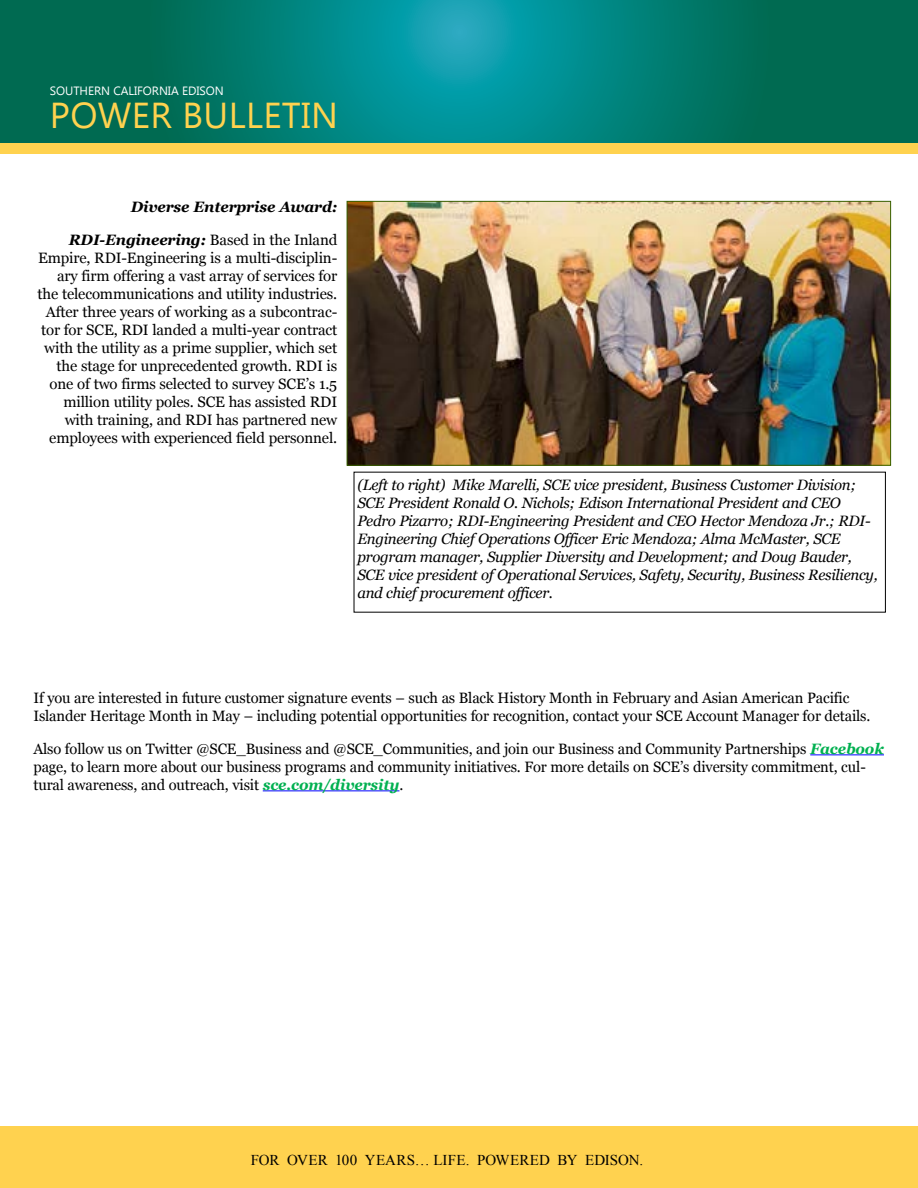
<style>
.page{position:relative;width:918px;height:1188px;background:#fff}
.page>*{position:absolute;margin:0;border:0;box-sizing:border-box;transform-origin:0 0}
.t1{font:36px "Gadugi";letter-spacing:.01em;color:#ffd24f}
.t2{font:15px/18px "Georgia";letter-spacing:-.01em;color:#000}
.t3{font:italic 15px/18px "Georgia";letter-spacing:-.02em;color:#000}
.t4{font:15px "Times New Roman";color:#000}
.t5{font:italic 700 15px "Georgia";letter-spacing:-.01em;color:#000}
.t6{font:12px "Gadugi";letter-spacing:-.005em;color:#fff}
.s1{font-weight:700;font-style:italic}
.s2{font-weight:700;font-style:italic;color:#00b050}
</style>
<div class="page">
<svg style="left:0;top:0;width:918px;height:143px;background:#017c71"></svg>
<div style="left:0;top:143px;width:918px;height:10px;background:#ffd24f"></div>
<div style="left:0;top:1126px;width:918px;height:62px;background:#ffd24f"></div>
<hr style="left:810px;top:754px;width:74px;height:1px;background:#00f">
<hr style="left:263px;top:790px;width:136px;height:1px;background:#00f">
<img style="left:349px;top:203px;width:540px;height:261px">
<div style="left:347px;top:201px;width:544px;height:265px;border:1px solid #396000"></div>
<p class="t6" style="left:50px;top:83px;width:175px">SOUTHERN CALIFORNIA EDISON</p>
<h1 class="t1" style="left:50px;top:93px;width:290px">POWER BULLETIN</h1>
<p class="t5" style="left:131px;top:197px;width:208px">Diverse Enterprise Award:</p>
<p class="t2" style="left:38px;top:231px;width:301px;text-align:right"><span class="s1">RDI-Engineering:</span> Based in the Inland Empire, RDI-Engineering is a multi-disciplin&shy;ary firm offering a vast array of services for the telecommunications and utility industries.<br>After three years of working as a subcontrac&shy;tor for SCE, RDI landed a multi-year contract with the utility as a prime supplier, which set the stage for unprecedented growth. RDI is one of two firms selected to survey SCE’s 1.5 million utility poles. SCE has assisted RDI with training, and RDI has partnered new employees with experienced field personnel.</p>
<p class="t3" style="left:357px;top:476px;width:522px">(Left to right) Mike Marelli, SCE vice president, Business Customer Division; SCE President Ronald O. Nichols; Edison International President and CEO Pedro Pizarro; RDI-Engineering President and CEO Hector Mendoza Jr.; RDI-Engineering Chief Operations Officer Eric Mendoza; Alma McMaster, SCE program manager, Supplier Diversity and Development; and Doug Bauder, SCE vice president of Operational Services, Safety, Security, Business Resiliency, and chief procurement officer.</p>
<p class="t2" style="left:33px;top:689px;width:838px">If you are interested in future customer signature events – such as Black History Month in February and Asian American Pacific<br>Islander Heritage Month in May – including potential opportunities for recognition, contact your SCE Account Manager for details.</p>
<p class="t2" style="left:33px;top:740px;width:852px">Also follow us on Twitter @SCE_Business and @SCE_Communities, and join our Business and Community Partnerships <span class="s2">Facebook </span>page, to learn more about our business programs and community initiatives. For more details on SCE’s diversity commitment, cul&shy;tural awareness, and outreach, visit <span class="s2">sce.com/diversity</span>.</p>
<p class="t4" style="left:251px;top:1150px;width:394px">FOR OVER 100 YEARS… LIFE. POWERED BY EDISON.</p>
</div>
